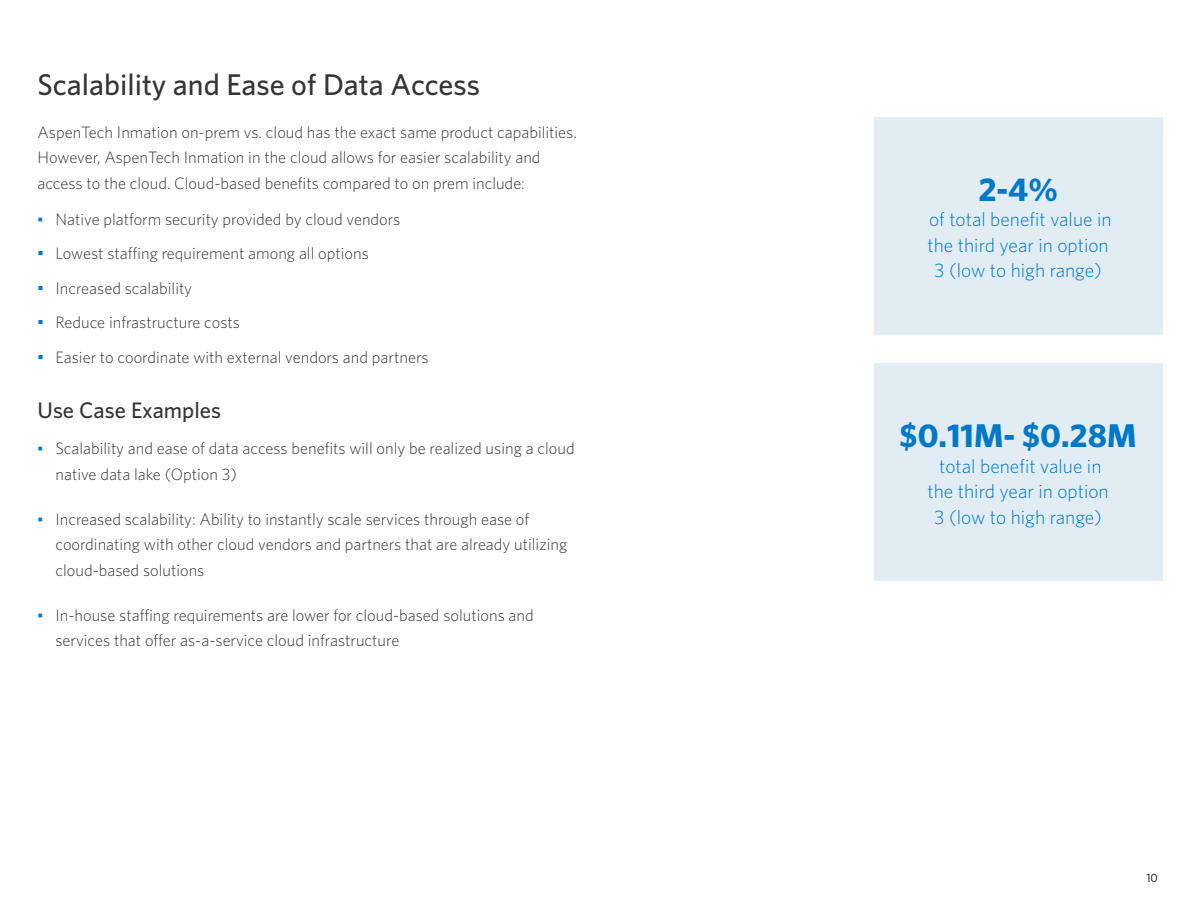
<style>
.page{position:relative;width:1200px;height:900px;background:#fff}
.page>*{position:absolute;margin:0;border:0;box-sizing:border-box;transform-origin:0 0}
.t1{font:700 33px "Whitney";color:#0078c9}
.t2{font:500 30px "Whitney";color:#363534}
.t3{font:500 22.5px "Whitney";color:#363534}
.t4{font:300 19.5px/25.5px "Whitney";color:#0078c9;text-align:center}
.t5{font:300 16.5px/25.5px "Whitney";color:#363534}
.t6{font:12px "Whitney";color:#000}
.s1{font-family:"Arial";font-weight:400;color:#0078c9}
.s2{font-family:"Arial";font-weight:400;font-size:18px;color:#0078c9}
</style>
<div class="page">
<div style="left:874px;top:117px;width:288px;height:217px;background:#e1edf2"></div>
<div style="left:874px;top:364px;width:288px;height:217px;background:#e1edf2"></div>
<h2 class="t2" style="left:38px;top:66px;width:444px">Scalability and Ease of Data Access</h2>
<p class="t5" style="left:38px;top:119px;width:541px">AspenTech Inmation on-prem vs. cloud has the exact same product capabilities.<br>However, AspenTech Inmation in the cloud allows for easier scalability and access to the cloud. Cloud-based benefits compared to on prem include:</p>
<p class="t5" style="left:38px;top:206px;width:364px"><span class="s1">▪</span> Native platform security provided by cloud vendors</p>
<p class="t5" style="left:38px;top:240px;width:333px"><span class="s2">▪</span> Lowest staffing requirement among all options</p>
<p class="t5" style="left:38px;top:275px;width:156px"><span class="s2">▪</span> Increased scalability</p>
<p class="t5" style="left:38px;top:309px;width:204px"><span class="s2">▪</span> Reduce infrastructure costs</p>
<p class="t5" style="left:38px;top:344px;width:393px"><span class="s2">▪</span> Easier to coordinate with external vendors and partners</p>
<h3 class="t3" style="left:38px;top:397px;width:185px">Use Case Examples</h3>
<p class="t5" style="left:56px;top:435px;width:521px;text-indent:-18px"><span class="s1">▪</span> Scalability and ease of data access benefits will only be realized using a cloud native data lake (Option 3)</p>
<p class="t5" style="left:56px;top:506px;width:513px;text-indent:-18px"><span class="s1">▪</span> Increased scalability: Ability to instantly scale services through ease of coordinating with other cloud vendors and partners that are already utilizing cloud-based solutions</p>
<p class="t5" style="left:56px;top:602px;width:480px;text-indent:-18px"><span class="s1">▪</span> In-house staffing requirements are lower for cloud-based solutions and services that offer as-a-service cloud infrastructure</p>
<h1 class="t1" style="left:978px;top:167px;width:81px">2-4%</h1>
<p class="t4" style="left:927px;top:206px;width:186px">of total benefit value in the third year in option<br>3 (low to high range)</p>
<h1 class="t1" style="left:900px;top:414px;width:239px">$0.11M- $0.28M</h1>
<p class="t4" style="left:927px;top:453px;width:183px">total benefit value in the third year in option<br>3 (low to high range)</p>
<p class="t6" style="left:1146px;top:871px;width:13px">10</p>
</div>
